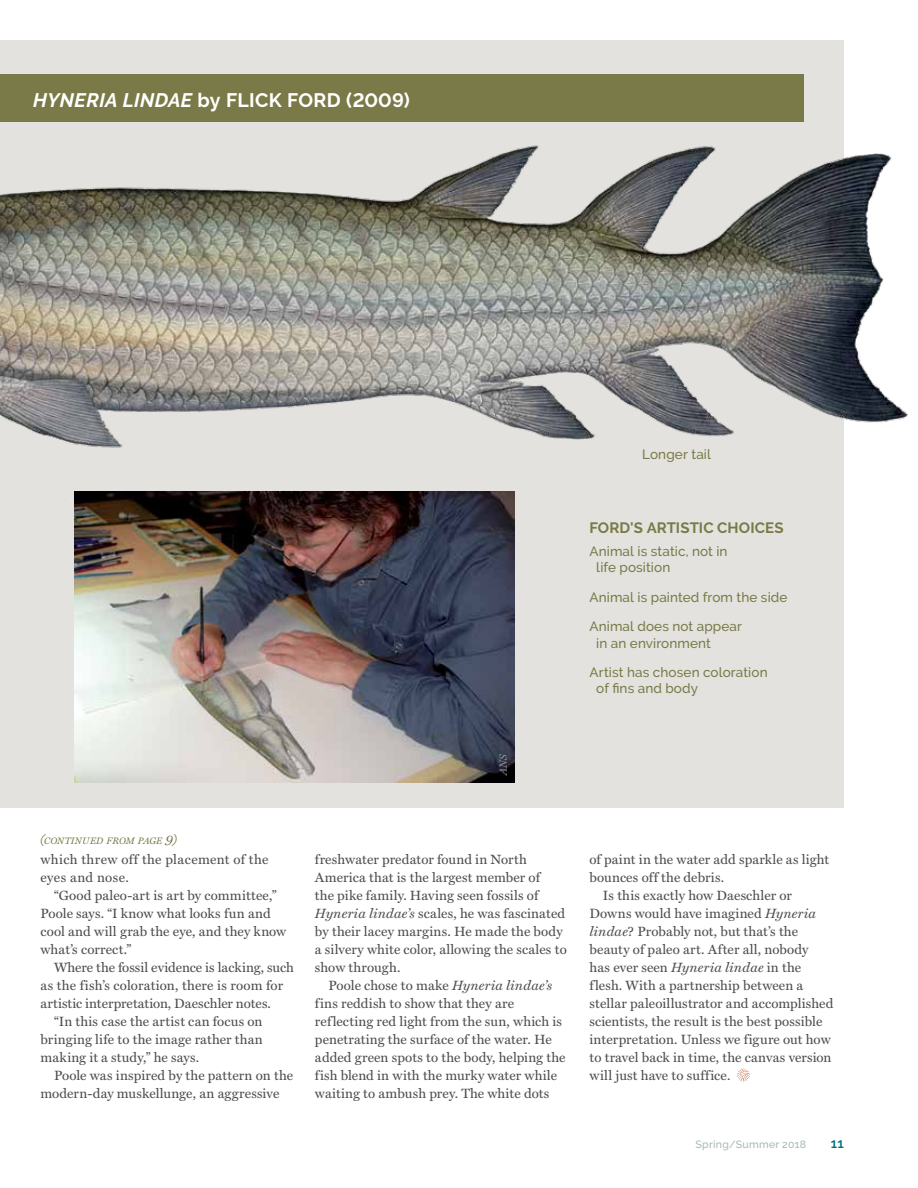
<style>
.page{position:relative;width:918px;height:1188px;background:#fff}
.page>*{position:absolute;margin:0;border:0;box-sizing:border-box;transform-origin:0 0}
.t1{font:700 19.5px "Raleway";letter-spacing:.01em;color:#fff}
.t2{font:700 15px "Raleway";letter-spacing:.005em;color:#797a47}
.t3{font:13.5px/18px "Miller Text Roman";letter-spacing:.01em;color:#4d4d4f}
.t4{font:500 13.5px/29.7px "Raleway";letter-spacing:.01em;color:#797a47}
.t5{font:13.5px/18px "Miller Text Roman";letter-spacing:.03em;color:#4d4d4f}
.t6{font:600 13.5px "Raleway";color:#006d85}
.t7{font:500 10.5px "Raleway";letter-spacing:.03em;color:#a7b9b0}
.t8{font:italic 10.5px "Miller Text";color:#919396}
.t9{font:italic 9.45px "Miller Text";letter-spacing:.015em;color:#797a47}
.s1{font-style:italic}
.s2{font-size:13.5px}
.s3{font-family:"Miller Text";font-style:italic}
</style>
<div class="page">
<div style="left:0;top:40px;width:844px;height:768px;background:#e4e2df"></div>
<img style="left:0;top:145px;width:908px;height:360px">
<div style="left:0;top:74px;width:804px;height:48px;background:#797a47"></div>
<svg style="left:737px;top:1069px;width:13px;height:13px"></svg>
<img style="left:75px;top:492px;width:439px;height:290px">
<h1 class="t1" style="left:33px;top:89px;width:378px"><span class="s1">HYNERIA LINDAE</span> by FLICK FORD (2009)</h1>
<p class="t4" style="left:642px;top:440px;width:70px">Longer tail</p>
<p class="t8" style="left:497px;top:775px;width:23px;rotate:-90deg">ANS</p>
<p class="t9" style="left:40px;top:835px;width:138px"><span class="s2">(</span>CONTINUED FROM PAGE <span class="s2">9)</span></p>
<p class="t5" style="left:40px;top:850px;width:230px">which threw off the placement of the eyes and nose.</p>
<p class="t3" style="left:40px;top:886px;width:247px;text-indent:14px">“Good paleo-art is art by committee,”<br>Poole says. “I know what looks fun and cool and will grab the eye, and they know what’s correct.”</p>
<p class="t3" style="left:54px;top:958px;width:241px">Where the fossil evidence is lacking, such</p>
<p class="t3" style="left:40px;top:976px;width:244px">as the fish’s coloration, there is room for</p>
<p class="t3" style="left:40px;top:994px;width:232px">artistic interpretation, Daeschler notes.</p>
<p class="t3" style="left:54px;top:1012px;width:210px">“In this case the artist can focus on</p>
<p class="t3" style="left:40px;top:1030px;width:224px">bringing life to the image rather than</p>
<p class="t3" style="left:40px;top:1048px;width:160px">making it a study,” he says.</p>
<p class="t3" style="left:54px;top:1066px;width:241px">Poole was inspired by the pattern on the</p>
<p class="t3" style="left:40px;top:1084px;width:240px">modern-day muskellunge, an aggressive</p>
<p class="t3" style="left:315px;top:850px;width:253px">freshwater predator found in North America that is the largest member of<br>the pike family. Having seen fossils of <span class="s3">Hyneria lindae’s</span> scales, he was fascinated by their lacey margins. He made the body a silvery white color, allowing the scales to show through.</p>
<p class="t3" style="left:315px;top:976px;width:252px;text-indent:14px">Poole chose to make <span class="s3">Hyneria lindae’s </span>fins reddish to show that they are reflecting red light from the sun, which is penetrating the surface of the water. He added green spots to the body, helping the fish blend in with the murky water while waiting to ambush prey. The white dots</p>
<p class="t2" style="left:590px;top:519px;width:196px">FORD'S ARTISTIC CHOICES</p>
<p class="t4" style="left:596px;top:543px;width:133px;line-height:16.2px;text-indent:-7px">Animal is static, not in life position</p>
<p class="t4" style="left:590px;top:582px;width:199px">Animal is painted from the side<br>Animal does not appear</p>
<p class="t4" style="left:590px;top:628px;width:180px;text-indent:7px">in an environment<br>Artist has chosen coloration</p>
<p class="t4" style="left:596px;top:674px;width:103px">of fins and body</p>
<p class="t3" style="left:589px;top:850px;width:241px">of paint in the water add sparkle as light</p>
<p class="t3" style="left:589px;top:868px;width:136px">bounces off the debris.</p>
<p class="t3" style="left:603px;top:886px;width:190px">Is this exactly how Daeschler or</p>
<p class="t3" style="left:589px;top:904px;width:228px">Downs would have imagined <span class="s3">Hyneria</span></p>
<p class="t3" style="left:589px;top:922px;width:210px"><span class="s3">lindae</span>? Probably not, but that’s the</p>
<p class="t3" style="left:589px;top:940px;width:220px">beauty of paleo art. After all, nobody</p>
<p class="t3" style="left:589px;top:958px;width:213px">has ever seen <span class="s3">Hyneria lindae</span> in the</p>
<p class="t3" style="left:589px;top:976px;width:215px">flesh. With a partnership between a</p>
<p class="t3" style="left:589px;top:994px;width:246px">stellar paleoillustrator and accomplished</p>
<p class="t3" style="left:589px;top:1012px;width:234px">scientists, the result is the best possible</p>
<p class="t3" style="left:589px;top:1030px;width:243px">interpretation. Unless we figure out how</p>
<p class="t3" style="left:589px;top:1048px;width:244px">to travel back in time, the canvas version</p>
<p class="t3" style="left:589px;top:1066px;width:142px">will just have to suffice.</p>
<p class="t7" style="left:696px;top:1138px;width:112px">Spring/Summer 2018</p>
<p class="t6" style="left:831px;top:1135px;width:14px">11</p>
</div>
